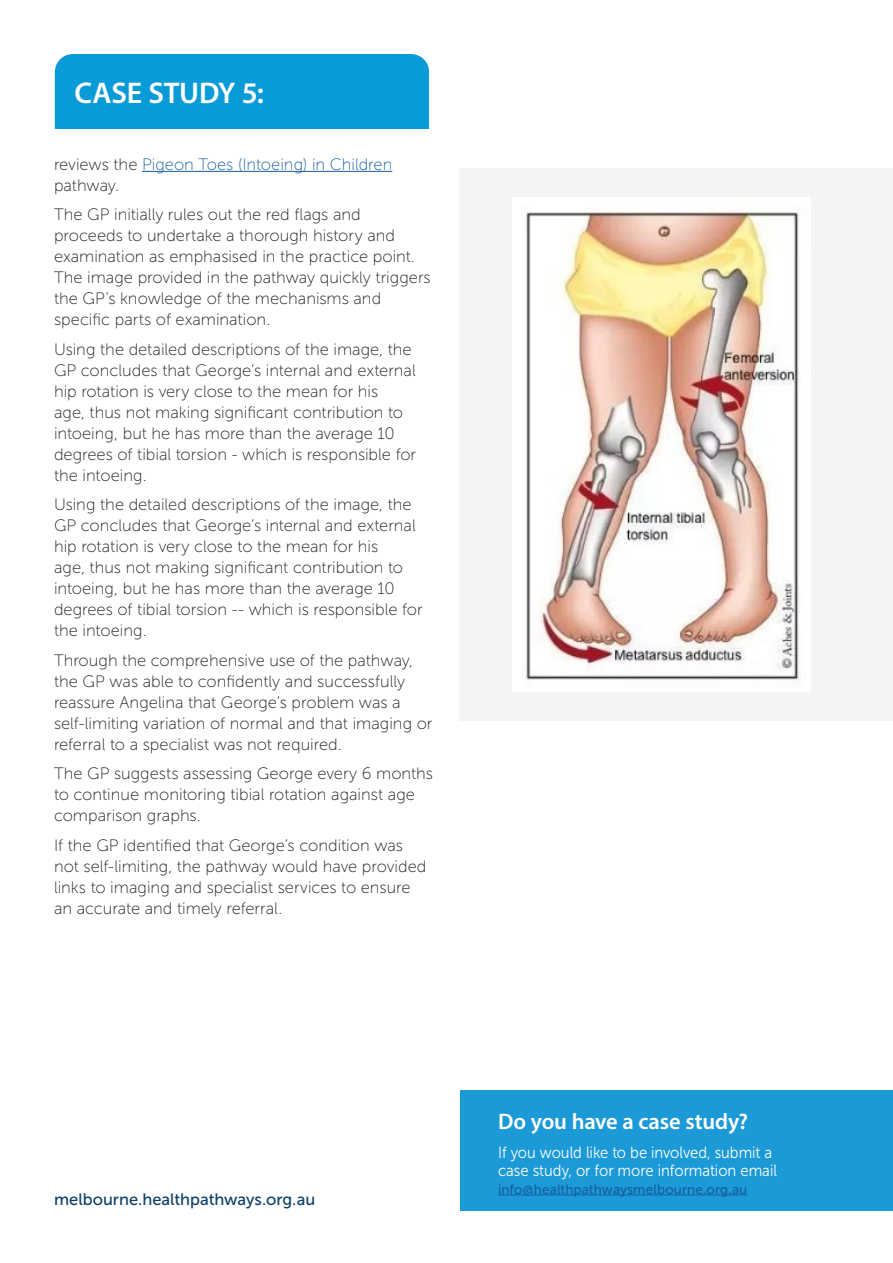
<style>
.page{position:relative;width:893px;height:1263px;background:#fff}
.page>*{position:absolute;margin:0;border:0;box-sizing:border-box;transform-origin:0 0}
.t1{font:600 30px "Myriad Pro";letter-spacing:-.005em;color:#fff}
.t2{font:600 22.5px "Myriad Pro";letter-spacing:-.005em;color:#fff}
.BODY{font:16.5px/21px "Museo Sans 100";color:#231f20}
.t3{font:16.5px/21px "Museo Sans 100";color:#175d9e}
.BODY-2{font:16.5px "Museo Sans 500";color:#0d3f68}
.t4{font:16.2px/18px "Museo Sans 300";color:#fff;scale:.92 1}
.t5{font:13.5px "Museo Sans 500";letter-spacing:.005em;color:#175d9e}
.s1{color:#231f20}
</style>
<div class="page">
<div style="left:459px;top:168px;width:434px;height:553px;background:#f4f4f4"></div>
<hr style="left:142px;top:171px;width:250px;height:1px;background:#175d9e">
<div style="left:55px;top:54px;width:374px;height:75px;background:#089bd7"></div>
<img style="left:512px;top:198px;width:298px;height:493px">
<div style="left:460px;top:1090px;width:433px;height:121px;background:#1b9ad7"></div>
<hr style="left:498px;top:1194px;width:249px;height:1px;background:#175d9e">
<h1 class="t1" style="left:75px;top:74px;width:191px">CASE STUDY 5:</h1>
<h1 class="t3" style="left:54px;top:154px;width:340px"><span class="s1">reviews the</span> Pigeon Toes (Intoeing) in Children <span class="s1">pathway.</span></h1>
<h1 class="BODY" style="left:54px;top:204px;width:378px">The GP initially rules out the red flags and proceeds to undertake a thorough history and examination as emphasised in the practice point.<br>The image provided in the pathway quickly triggers the GP’s knowledge of the mechanisms and specific parts of examination.</h1>
<p class="BODY" style="left:54px;top:339px;width:364px">Using the detailed descriptions of the image, the GP concludes that George’s internal and external hip rotation is very close to the mean for his<br>age, thus not making significant contribution to intoeing, but he has more than the average 10 degrees of tibial torsion - which is responsible for the intoeing.</p>
<p class="BODY" style="left:54px;top:494px;width:370px">Using the detailed descriptions of the image, the GP concludes that George’s internal and external hip rotation is very close to the mean for his<br>age, thus not making significant contribution to intoeing, but he has more than the average 10 degrees of tibial torsion -- which is responsible for the intoeing.</p>
<p class="BODY" style="left:54px;top:650px;width:380px">Through the comprehensive use of the pathway, the GP was able to confidently and successfully reassure Angelina that George’s problem was a self-limiting variation of normal and that imaging or referral to a specialist was not required.</p>
<p class="BODY" style="left:54px;top:763px;width:381px">The GP suggests assessing George every 6 months to continue monitoring tibial rotation against age comparison graphs.</p>
<p class="BODY" style="left:54px;top:835px;width:374px">If the GP identified that George’s condition was not self-limiting, the pathway would have provided links to imaging and specialist services to ensure an accurate and timely referral.</p>
<p class="BODY-2" style="left:54px;top:1190px;width:263px">melbourne.healthpathways.org.au</p>
<h1 class="t2" style="left:498px;top:1107px;width:251px">Do you have a case study?</h1>
<p class="t4" style="left:498px;top:1143px;width:305px">If you would like to be involved, submit a case study, or for more information email</p>
<p class="t5" style="left:498px;top:1181px;width:251px">info@healthpathwaysmelbourne.org.au</p>
</div>
